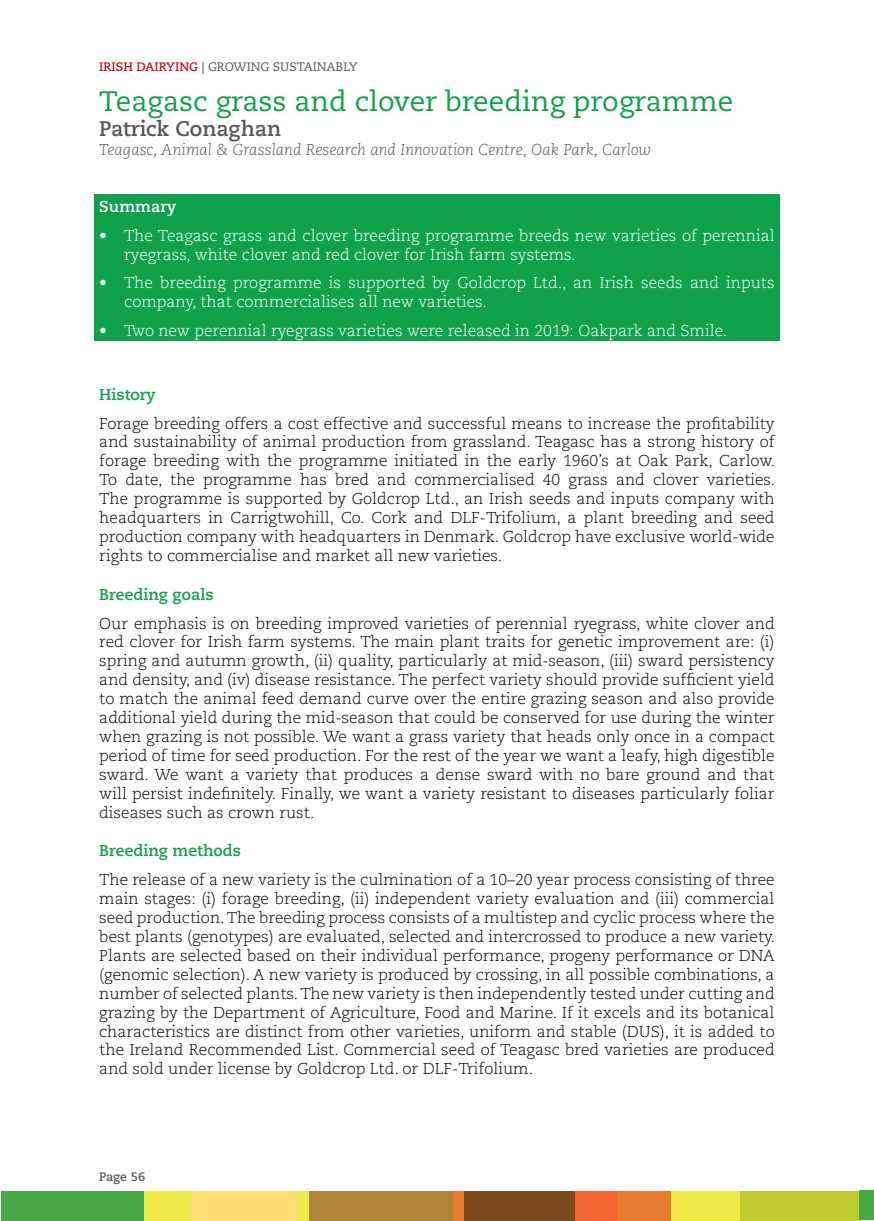
<style>
.page{position:relative;width:874px;height:1221px;background:#fff}
.page>*{position:absolute;margin:0;border:0;box-sizing:border-box;transform-origin:0 0}
.t1{font:28px "Caecilia LT Std";color:#0fa24a}
.t2{font:700 21px "Caecilia LT Std";color:#57585a}
.t3{font:300 15.75px/18.9px "Caecilia LT Std";color:#040503;text-align:justify}
.t4{font:300 15.75px/18.9px "Caecilia LT Std";color:#fff}
.t5{font:italic 300 15.75px "Caecilia LT Std";color:#57585a}
.t6{font:700 15.75px "Caecilia LT Std";color:#0fa24a}
.t7{font:700 15.75px "Caecilia LT Std";color:#fff}
.t8{font:12.25px "Caecilia LT Std";color:#57585a}
.t9{font:700 12.25px "Caecilia LT Std";letter-spacing:-.005em;color:#57585a}
.s1{font-weight:700;color:#c4121a}
.s2{font-weight:700}
</style>
<div class="page">
<div style="left:1px;top:1191px;width:143px;height:29px;background:#47aa47"></div>
<div style="left:191px;top:1191px;width:108px;height:29px;background:#fdde74"></div>
<div style="left:144px;top:1191px;width:47px;height:29px;background:#eeea47"></div>
<div style="left:308px;top:1191px;width:145px;height:29px;background:#b08339"></div>
<div style="left:298px;top:1191px;width:11px;height:29px;background:#eeea47"></div>
<div style="left:463px;top:1191px;width:111px;height:29px;background:#7c491c"></div>
<div style="left:453px;top:1191px;width:10px;height:29px;background:#e87c2f"></div>
<div style="left:617px;top:1191px;width:54px;height:29px;background:#e87c2f"></div>
<div style="left:574px;top:1191px;width:43px;height:29px;background:#f26430"></div>
<div style="left:738px;top:1191px;width:122px;height:29px;background:#c0cd30"></div>
<div style="left:670px;top:1191px;width:69px;height:29px;background:#eeea47"></div>
<div style="left:858px;top:1190px;width:15px;height:29px;background:#47aa47"></div>
<div style="left:94px;top:195px;width:685px;height:146px;background:#0fa24a"></div>
<p class="t8" style="left:99px;top:59px;width:260px"><span class="s1">IRISH DAIRYING</span> <span class="s2">|</span> GROWING SUSTAINABLY</p>
<h1 class="t1" style="left:99px;top:85px;width:635px">Teagasc grass and clover breeding programme</h1>
<h2 class="t2" style="left:99px;top:116px;width:183px">Patrick Conaghan</h2>
<p class="t5" style="left:99px;top:141px;width:553px">Teagasc, Animal &amp; Grassland Research and Innovation Centre, Oak Park, Carlow</p>
<p class="t7" style="left:99px;top:197px;width:79px">Summary</p>
<p class="t4" style="left:124px;top:226px;width:651px;text-indent:-25px">• The Teagasc grass and clover breeding programme breeds new varieties of perennial ryegrass, white clover and red clover for Irish farm systems.</p>
<p class="t4" style="left:124px;top:274px;width:651px;text-indent:-25px">• The breeding programme is supported by Goldcrop Ltd., an Irish seeds and inputs company, that commercialises all new varieties.</p>
<p class="t4" style="left:99px;top:321px;width:629px">• Two new perennial ryegrass varieties were released in 2019: Oakpark and Smile.</p>
<p class="t6" style="left:99px;top:385px;width:58px">History</p>
<p class="t3" style="left:99px;top:414px;width:677px">Forage breeding offers a cost effective and successful means to increase the profitability and sustainability of animal production from grassland. Teagasc has a strong history of forage breeding with the programme initiated in the early 1960’s at Oak Park, Carlow.<br>To date, the programme has bred and commercialised 40 grass and clover varieties.<br>The programme is supported by Goldcrop Ltd., an Irish seeds and inputs company with headquarters in Carrigtwohill, Co. Cork and DLF-Trifolium, a plant breeding and seed production company with headquarters in Denmark. Goldcrop have exclusive world-wide rights to commercialise and market all new varieties.</p>
<p class="t6" style="left:99px;top:585px;width:116px">Breeding goals</p>
<p class="t3" style="left:99px;top:614px;width:676px">Our emphasis is on breeding improved varieties of perennial ryegrass, white clover and red clover for Irish farm systems. The main plant traits for genetic improvement are: (i) spring and autumn growth, (ii) quality, particularly at mid-season, (iii) sward persistency and density, and (iv) disease resistance. The perfect variety should provide sufficient yield to match the animal feed demand curve over the entire grazing season and also provide additional yield during the mid-season that could be conserved for use during the winter when grazing is not possible. We want a grass variety that heads only once in a compact period of time for seed production. For the rest of the year we want a leafy, high digestible sward. We want a variety that produces a dense sward with no bare ground and that will persist indefinitely. Finally, we want a variety resistant to diseases particularly foliar diseases such as crown rust.</p>
<p class="t6" style="left:99px;top:841px;width:143px">Breeding methods</p>
<p class="t3" style="left:99px;top:870px;width:677px">The release of a new variety is the culmination of a 10–20 year process consisting of three main stages: (i) forage breeding, (ii) independent variety evaluation and (iii) commercial seed production. The breeding process consists of a multistep and cyclic process where the best plants (genotypes) are evaluated, selected and intercrossed to produce a new variety.<br>Plants are selected based on their individual performance, progeny performance or DNA (genomic selection). A new variety is produced by crossing, in all possible combinations, a number of selected plants. The new variety is then independently tested under cutting and grazing by the Department of Agriculture, Food and Marine. If it excels and its botanical characteristics are distinct from other varieties, uniform and stable (DUS), it is added to the Ireland Recommended List. Commercial seed of Teagasc bred varieties are produced and sold under license by Goldcrop Ltd. or DLF-Trifolium.</p>
<p class="t9" style="left:99px;top:1169px;width:47px">Page 56</p>
</div>
